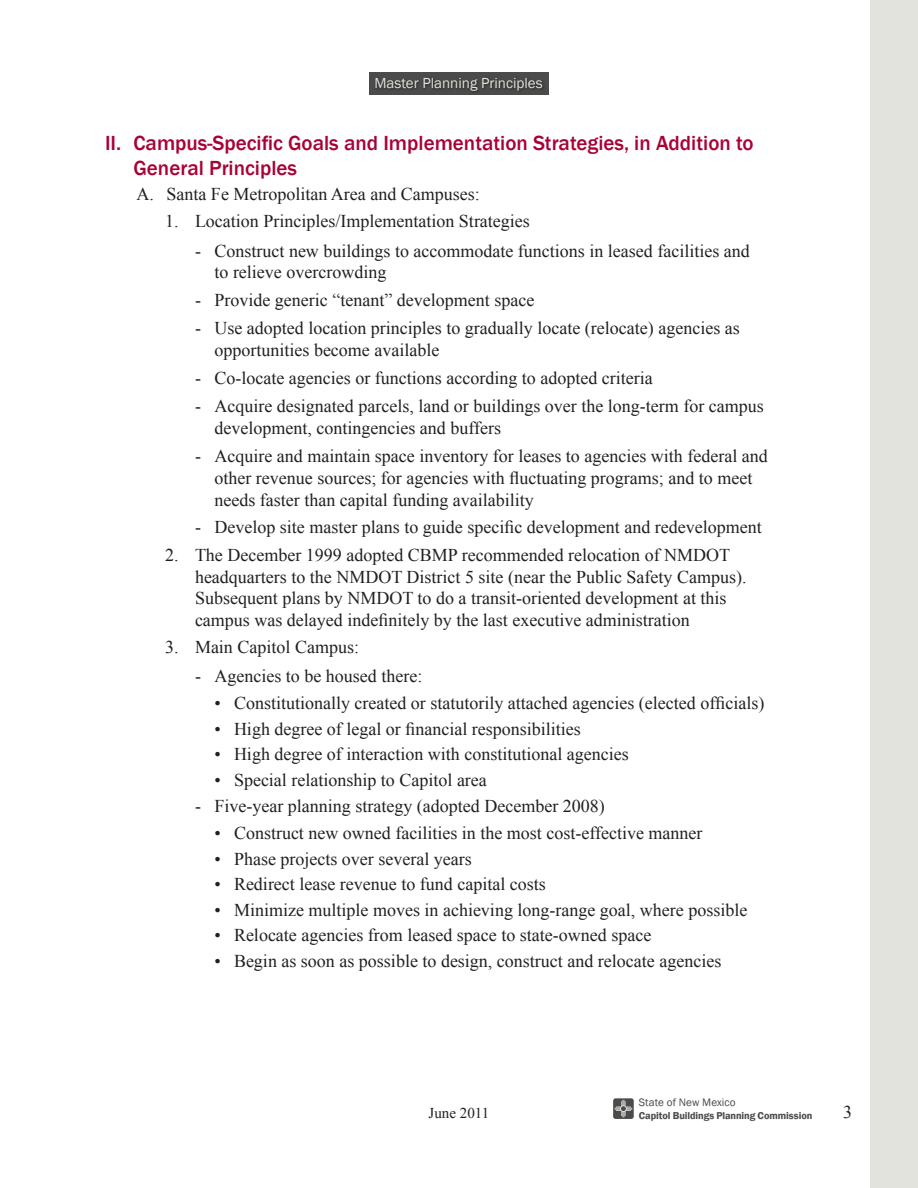
<style>
.page{position:relative;width:918px;height:1188px;background:#fff}
.page>*{position:absolute;margin:0;border:0;box-sizing:border-box;transform-origin:0 0}
.I__principles_headin{font:500 21px/25.5px "Franklin Gothic";color:#a80235}
.principles_bullet{font:18px/21.9px "Times New Roman";color:#231f20}
.principle_bullet_l{font:18px "Times New Roman";color:#231f20}
._1__principles_bulle{font:18px/21.6px "Times New Roman";color:#231f20}
.A__principles_bullet{font:18px "Times New Roman";color:#231f20}
.t1{font:15px "Franklin Gothic";color:#e3e3dd}
.t2{font:15px "Times New Roman";color:#231f20}
.t3{font:11.1px "Franklin Gothic";letter-spacing:.005em;color:#231f20}
.t4{font:600 10.2px "Franklin Gothic";letter-spacing:-.005em;color:#231f20}
</style>
<div class="page">
<svg style="left:613px;top:1098px;width:21px;height:21px"></svg>
<div style="left:870px;top:0;width:48px;height:1188px;background:#e3e3dd"></div>
<div style="left:369px;top:72px;width:180px;height:22px;background:#4a4b4a"></div>
<div style="left:374px;top:76px;width:171px;height:18px;background:#434342"></div>
<p class="t1" style="left:375px;top:73px;width:170px">Master Planning Principles</p>
<p class="I__principles_headin" style="left:134px;top:130px;width:622px;text-indent:-28px">II. Campus-Specific Goals and Implementation Strategies, in Addition to<br>General Principles</p>
<p class="A__principles_bullet" style="left:136px;top:182px;width:345px">A. Santa Fe Metropolitan Area and Campuses:</p>
<p class="_1__principles_bulle" style="left:165px;top:210px;width:366px">1. Location Principles/Implementation Strategies</p>
<p class="principles_bullet" style="left:214px;top:239px;width:537px;text-indent:-20px">- Construct new buildings to accommodate functions in leased facilities and to relieve overcrowding</p>
<p class="principles_bullet" style="left:195px;top:289px;width:341px">- Provide generic “tenant” development space</p>
<p class="principles_bullet" style="left:214px;top:317px;width:527px;text-indent:-20px">- Use adopted location principles to gradually locate (relocate) agencies as opportunities become available</p>
<p class="principles_bullet" style="left:195px;top:367px;width:459px">- Co-locate agencies or functions according to adopted criteria</p>
<p class="principles_bullet" style="left:214px;top:395px;width:551px;text-indent:-20px">- Acquire designated parcels, land or buildings over the long-term for campus development, contingencies and buffers</p>
<p class="principles_bullet" style="left:214px;top:444px;width:555px;text-indent:-20px">- Acquire and maintain space inventory for leases to agencies with federal and other revenue sources; for agencies with fluctuating programs; and to meet needs faster than capital funding availability</p>
<p class="principles_bullet" style="left:195px;top:516px;width:568px">- Develop site master plans to guide specific development and redevelopment</p>
<p class="_1__principles_bulle" style="left:195px;top:544px;width:553px;text-indent:-30px">2. The December 1999 adopted CBMP recommended relocation of NMDOT headquarters to the NMDOT District 5 site (near the Public Safety Campus).<br>Subsequent plans by NMDOT to do a transit-oriented development at this campus was delayed indefinitely by the last executive administration</p>
<p class="_1__principles_bulle" style="left:165px;top:636px;width:196px">3. Main Capitol Campus:</p>
<p class="principles_bullet" style="left:195px;top:665px;width:229px">- Agencies to be housed there:</p>
<p class="principle_bullet_l" style="left:214px;top:691px;width:551px">• Constitutionally created or statutorily attached agencies (elected officials)</p>
<p class="principle_bullet_l" style="left:214px;top:717px;width:368px">• High degree of legal or financial responsibilities</p>
<p class="principle_bullet_l" style="left:214px;top:742px;width:416px">• High degree of interaction with constitutional agencies</p>
<p class="principle_bullet_l" style="left:214px;top:768px;width:274px">• Special relationship to Capitol area</p>
<p class="principles_bullet" style="left:195px;top:795px;width:411px">- Five-year planning strategy (adopted December 2008)</p>
<p class="principle_bullet_l" style="left:214px;top:821px;width:490px">• Construct new owned facilities in the most cost-effective manner</p>
<p class="principle_bullet_l" style="left:214px;top:846px;width:259px">• Phase projects over several years</p>
<p class="principle_bullet_l" style="left:214px;top:872px;width:333px">• Redirect lease revenue to fund capital costs</p>
<p class="principle_bullet_l" style="left:214px;top:897px;width:534px">• Minimize multiple moves in achieving long-range goal, where possible</p>
<p class="principle_bullet_l" style="left:214px;top:923px;width:438px">• Relocate agencies from leased space to state-owned space</p>
<p class="principle_bullet_l" style="left:214px;top:948px;width:508px">• Begin as soon as possible to design, construct and relocate agencies</p>
<p class="t3" style="left:639px;top:1096px;width:99px">State of New Mexico</p>
<p class="t2" style="left:429px;top:1102px;width:62px">June 2011</p>
<p class="t4" style="left:639px;top:1110px;width:175px">Capitol Buildings Planning Commission</p>
<p class="_1__principles_bulle" style="left:843px;top:1101px;width:10px">3</p>
</div>
